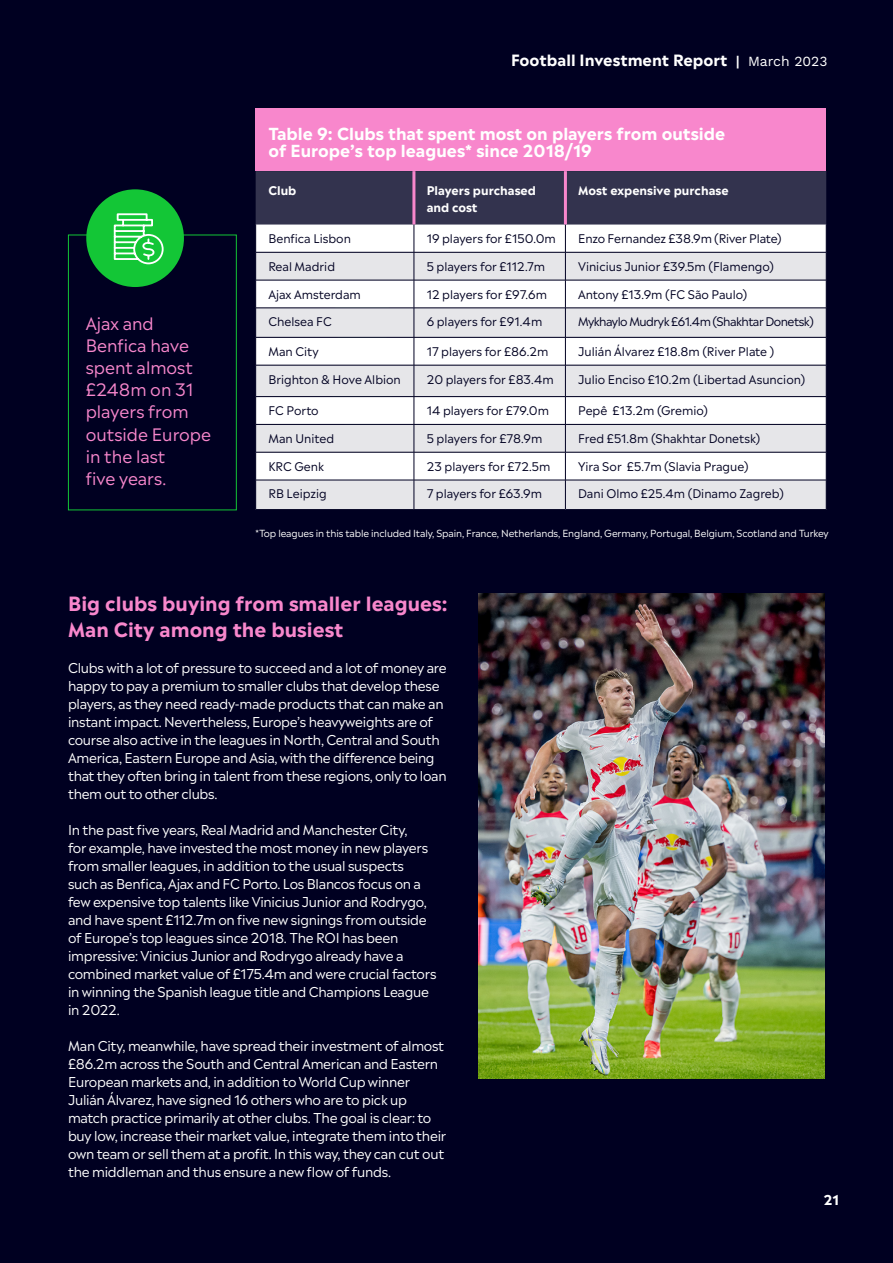
<style>
.page{position:relative;width:893px;height:1263px;background:#000021}
.page>*{position:absolute;margin:0;border:0;box-sizing:border-box;transform-origin:0 0}
.t1{font:700 19.5px/25.5px "Madera W01";color:#f887cc}
.t2{font:17.1px/22.2px "Madera";color:#f887cc}
.t3{font:700 16.5px/17.1px "Madera W01";color:#fff}
.t4{font:700 15.45px "Madera W01";color:#fff}
.t5{font:13.5px/18px "Madera";letter-spacing:-.02em;color:#fff}
.t6{font:700 13.5px "Madera W01";color:#fff}
.t7{font:11.85px "Madera";color:#000021}
.t8{font:700 11.85px/17.1px "Madera W01";color:#fff}
.t9{font:11.85px "Madera";letter-spacing:-.04em;color:#000021}
.t10{font:9.75px "Madera";letter-spacing:-.01em;color:#fff}
.s1{font-size:12px}
.s2{font-family:"Work Sans";font-weight:400;font-size:13.95px}
</style>
<div class="page">
<img style="left:479px;top:594px;width:346px;height:485px">
<div style="left:256px;top:109px;width:570px;height:62px;background:#f887cc"></div>
<svg style="left:256px;top:366px;width:570px;height:143px;background:#ededef"></svg>
<hr style="left:414px;top:365px;width:1px;height:31px;background:#000021">
<hr style="left:565px;top:365px;width:1px;height:31px;background:#000021">
<svg style="left:414px;top:397px;width:1px;height:112px"></svg>
<svg style="left:565px;top:397px;width:1px;height:112px"></svg>
<hr style="left:255px;top:396px;width:159px;height:1px;background:#000021">
<hr style="left:414px;top:396px;width:151px;height:1px;background:#000021">
<hr style="left:565px;top:396px;width:261px;height:1px;background:#000021">
<hr style="left:255px;top:424px;width:159px;height:1px;background:#000021">
<hr style="left:414px;top:424px;width:151px;height:1px;background:#000021">
<hr style="left:565px;top:424px;width:261px;height:1px;background:#000021">
<hr style="left:255px;top:452px;width:159px;height:1px;background:#000021">
<hr style="left:414px;top:452px;width:151px;height:1px;background:#000021">
<hr style="left:565px;top:452px;width:261px;height:1px;background:#000021">
<hr style="left:255px;top:480px;width:159px;height:1px;background:#000021">
<hr style="left:414px;top:480px;width:151px;height:1px;background:#000021">
<hr style="left:565px;top:480px;width:261px;height:1px;background:#000021">
<svg style="left:255px;top:171px;width:572px;height:194px;background:#b8b8c1"></svg>
<svg style="left:255px;top:397px;width:1px;height:112px"></svg>
<svg style="left:826px;top:397px;width:1px;height:112px"></svg>
<hr style="left:412px;top:171px;width:3px;height:53px;background:#f887cc">
<hr style="left:564px;top:171px;width:3px;height:53px;background:#f887cc">
<div style="left:68px;top:235px;width:169px;height:275px;border:1px solid #13c636"></div>
<div style="left:86px;top:189px;width:98px;height:98px;background:#13c636;border-radius:50%"></div>
<svg style="left:113px;top:213px;width:51px;height:52px"></svg>
<p class="t2" style="left:86px;top:310px;width:127px">Ajax and<br>Benfica have spent almost £248m on 31 players from outside Europe in the last<br>five years.</p>
<p class="t4" style="left:511px;top:50px;width:318px">Football Investment Report <span class="s1">|</span> <span class="s2">March 2023</span></p>
<p class="t3" style="left:268px;top:124px;width:458px">Table 9: Clubs that spent most on players from outside of Europe’s top leagues* since 2018/19</p>
<p class="t8" style="left:268px;top:181px;width:30px">Club</p>
<p class="t8" style="left:427px;top:181px;width:111px">Players purchased and cost</p>
<p class="t8" style="left:578px;top:181px;width:152px">Most expensive purchase</p>
<p class="t7" style="left:268px;top:228px;width:84px">Benfica Lisbon</p>
<p class="t7" style="left:427px;top:228px;width:131px">19 players for £150.0m</p>
<p class="t7" style="left:578px;top:228px;width:205px">Enzo Fernandez £38.9m (River Plate)</p>
<p class="t7" style="left:268px;top:256px;width:68px">Real Madrid</p>
<p class="t7" style="left:427px;top:256px;width:120px">5 players for £112.7m</p>
<p class="t7" style="left:578px;top:256px;width:197px">Vinicius Junior £39.5m (Flamengo)</p>
<p class="t7" style="left:268px;top:284px;width:94px">Ajax Amsterdam</p>
<p class="t7" style="left:427px;top:284px;width:122px">12 players for £97.6m</p>
<p class="t7" style="left:578px;top:284px;width:171px">Antony £13.9m (FC São Paulo)</p>
<p class="t7" style="left:268px;top:312px;width:65px">Chelsea FC</p>
<p class="t7" style="left:427px;top:312px;width:117px">6 players for £91.4m</p>
<p class="t9" style="left:578px;top:312px;width:237px">Mykhaylo Mudryk £61.4m (Shakhtar Donetsk)</p>
<p class="t7" style="left:268px;top:341px;width:52px">Man City</p>
<p class="t7" style="left:427px;top:341px;width:123px">17 players for £86.2m</p>
<p class="t7" style="left:578px;top:341px;width:198px">Julián Álvarez £18.8m (River Plate )</p>
<p class="t7" style="left:268px;top:369px;width:134px">Brighton &amp; Hove Albion</p>
<p class="t7" style="left:427px;top:369px;width:128px">20 players for £83.4m</p>
<p class="t7" style="left:578px;top:369px;width:229px">Julio Enciso £10.2m (Libertad Asuncion)</p>
<p class="t7" style="left:268px;top:400px;width:52px">FC Porto</p>
<p class="t7" style="left:427px;top:400px;width:124px">14 players for £79.0m</p>
<p class="t7" style="left:578px;top:400px;width:131px">Pepê £13.2m (Gremio)</p>
<p class="t7" style="left:268px;top:428px;width:67px">Man United</p>
<p class="t7" style="left:427px;top:428px;width:117px">5 players for £78.9m</p>
<p class="t7" style="left:578px;top:428px;width:184px">Fred £51.8m (Shakhtar Donetsk)</p>
<p class="t7" style="left:268px;top:456px;width:57px">KRC Genk</p>
<p class="t7" style="left:427px;top:456px;width:125px">23 players for £72.5m</p>
<p class="t7" style="left:578px;top:456px;width:172px">Yira Sor £5.7m (Slavia Prague)</p>
<p class="t7" style="left:268px;top:484px;width:60px">RB Leipzig</p>
<p class="t7" style="left:427px;top:484px;width:117px">7 players for £63.9m</p>
<p class="t7" style="left:578px;top:484px;width:207px">Dani Olmo £25.4m (Dinamo Zagreb)</p>
<p class="t10" style="left:255px;top:525px;width:575px">*Top leagues in this table included Italy, Spain, France, Netherlands, England, Germany, Portugal, Belgium, Scotland and Turkey</p>
<p class="t1" style="left:68px;top:591px;width:381px">Big clubs buying from smaller leagues:<br>Man City among the busiest</p>
<p class="t5" style="left:68px;top:657px;width:380px">Clubs with a lot of pressure to succeed and a lot of money are happy to pay a premium to smaller clubs that develop these players, as they need ready-made products that can make an instant impact. Nevertheless, Europe’s heavyweights are of course also active in the leagues in North, Central and South America, Eastern Europe and Asia, with the difference being that they often bring in talent from these regions, only to loan them out to other clubs.</p>
<p class="t5" style="left:68px;top:819px;width:370px">In the past five years, Real Madrid and Manchester City,<br>for example, have invested the most money in new players from smaller leagues, in addition to the usual suspects such as Benfica, Ajax and FC Porto. Los Blancos focus on a few expensive top talents like Vinicius Junior and Rodrygo, and have spent £112.7m on five new signings from outside of Europe’s top leagues since 2018. The ROI has been impressive: Vinicius Junior and Rodrygo already have a combined market value of £175.4m and were crucial factors in winning the Spanish league title and Champions League in 2022.</p>
<p class="t5" style="left:68px;top:1035px;width:380px">Man City, meanwhile, have spread their investment of almost £86.2m across the South and Central American and Eastern European markets and, in addition to World Cup winner Julián Álvarez, have signed 16 others who are to pick up match practice primarily at other clubs. The goal is clear: to buy low, increase their market value, integrate them into their own team or sell them at a profit. In this way, they can cut out the middleman and thus ensure a new flow of funds.</p>
<p class="t6" style="left:824px;top:1191px;width:17px">21</p>
</div>
